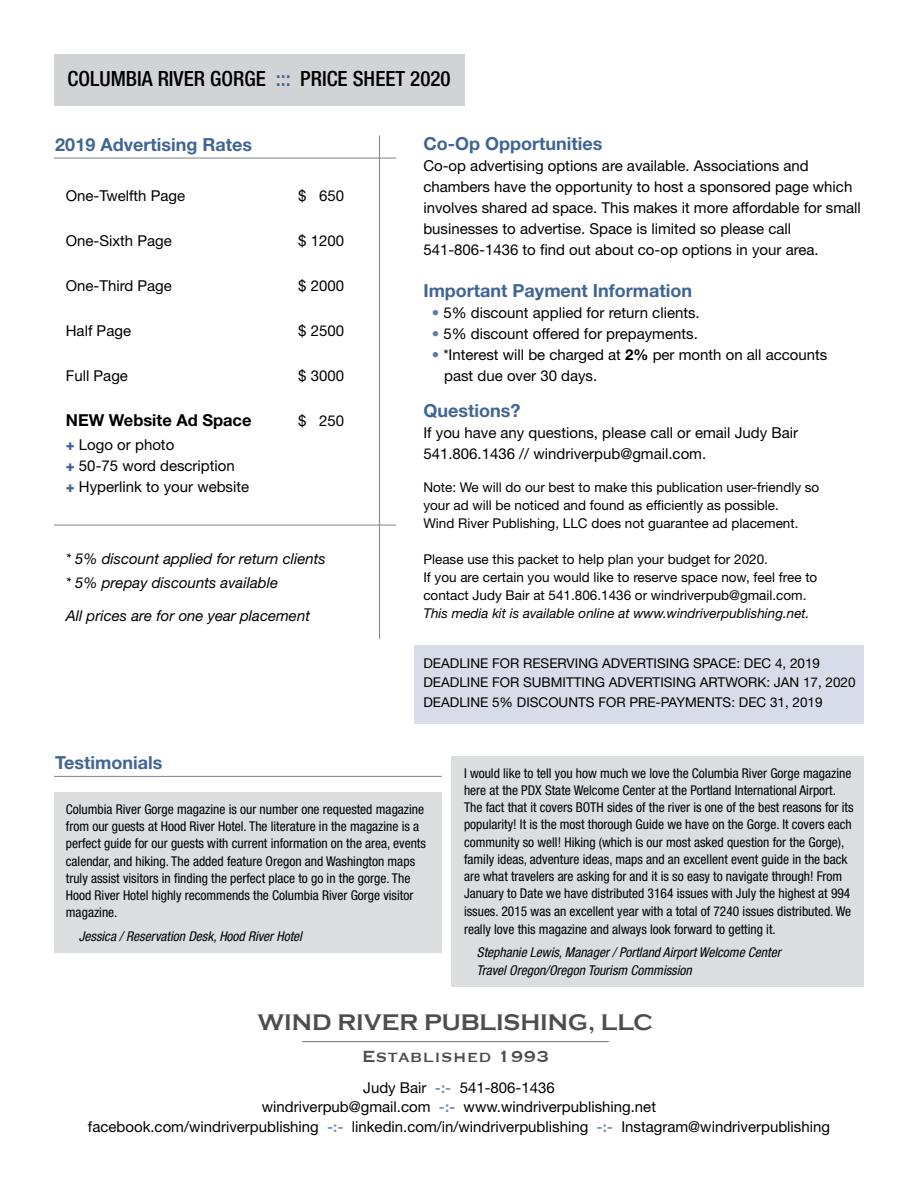
<style>
.page{position:relative;width:918px;height:1188px;background:#fff}
.page>*{position:absolute;margin:0;border:0;box-sizing:border-box;transform-origin:0 0}
.t1{font:700 23.25px "Copperplate Gothic";color:#4d4d4f}
.t2{font:500 condensed 21px "Helvetica Neue LT Std";color:#000}
.t3{font:21px "Copperplate";color:#4d4d4f}
.t4{font:700 18px "Helvetica Neue LT Std";color:#406594}
.t5{font:700 16.5px "Helvetica Neue LT Std";color:#000}
.t6{font:15px/21px "Helvetica Neue LT Std";color:#000}
.t7{font:italic 15px/24px "Helvetica Neue LT Std";color:#000}
.t8{font:condensed 13.5px/17.4px "Helvetica Neue LT Std";color:#000}
.t9{font:13.5px/18px "Helvetica Neue LT Std";color:#000}
.t10{font:italic condensed 13.5px/18px "Helvetica Neue LT Std";color:#000}
.t11{font:italic 13.5px "Helvetica Neue LT Std";color:#000}
.s1{color:#406594}
.s2{font-weight:800;color:#406594}
.s3{color:#607aa4}
.s4{font-weight:700}
.s5{font-weight:700;color:#8092b6}
</style>
<div class="page">
<div style="left:54px;top:54px;width:410px;height:52px;background:#d1d3d4"></div>
<hr style="left:379px;top:135px;width:1px;height:504px;background:#808285">
<hr style="left:54px;top:158px;width:342px;height:1px;background:#808285">
<hr style="left:54px;top:525px;width:342px;height:1px;background:#808285">
<div style="left:415px;top:645px;width:449px;height:79px;background:#d8dce8"></div>
<hr style="left:302px;top:1041px;width:307px;height:1px;background:#6d6e71">
<div style="left:452px;top:756px;width:412px;height:231px;background:#dcddde"></div>
<div style="left:54px;top:792px;width:388px;height:160px;background:#dcddde"></div>
<hr style="left:54px;top:776px;width:388px;height:1px;background:#808285">
<h2 class="t2" style="left:68px;top:66px;width:385px">COLUMBIA RIVER GORGE <span class="s1">:::</span> PRICE SHEET 2020</h2>
<h3 class="t4" style="left:55px;top:133px;width:198px">2019 Advertising Rates</h3>
<p class="t6" style="left:66px;top:185px;width:121px">One-Twelfth Page</p>
<p class="t6" style="left:66px;top:230px;width:108px">One-Sixth Page</p>
<p class="t6" style="left:66px;top:275px;width:108px">One-Third Page</p>
<p class="t6" style="left:66px;top:320px;width:67px">Half Page</p>
<p class="t6" style="left:66px;top:365px;width:64px">Full Page</p>
<p class="t5" style="left:66px;top:410px;width:187px">NEW Website Ad Space</p>
<p class="t6" style="left:66px;top:434px;width:185px"><span class="s2">+</span> Logo or photo<br><span class="s2">+</span> 50-75 word description<br><span class="s2">+</span> Hyperlink to your website</p>
<p class="t6" style="left:298px;top:185px;width:47px">$ 650</p>
<p class="t6" style="left:298px;top:230px;width:47px">$ 1200</p>
<p class="t6" style="left:298px;top:275px;width:47px">$ 2000</p>
<p class="t6" style="left:298px;top:320px;width:47px">$ 2500</p>
<p class="t6" style="left:298px;top:365px;width:47px">$ 3000</p>
<p class="t6" style="left:298px;top:410px;width:47px">$ 250</p>
<p class="t7" style="left:66px;top:547px;width:261px">* 5% discount applied for return clients * 5% prepay discounts available</p>
<p class="t7" style="left:66px;top:604px;width:246px">All prices are for one year placement</p>
<h3 class="t4" style="left:423px;top:132px;width:180px">Co-Op Opportunities</h3>
<p class="t6" style="left:423px;top:155px;width:439px">Co-op advertising options are available. Associations and chambers have the opportunity to host a sponsored page which involves shared ad space. This makes it more affordable for small businesses to advertise. Space is limited so please call 541-806-1436 to find out about co-op options in your area.</p>
<h3 class="t4" style="left:423px;top:279px;width:270px">Important Payment Information</h3>
<p class="t6" style="left:432px;top:302px;width:270px"><span class="s3">•</span> 5% discount applied for return clients.</p>
<p class="t6" style="left:432px;top:323px;width:268px"><span class="s3">•</span> 5% discount offered for prepayments.</p>
<p class="t6" style="left:444px;top:344px;width:385px;text-indent:-13px"><span class="s3">•</span> *Interest will be charged at <span class="s4">2%</span> per month on all accounts past due over 30 days.</p>
<h3 class="t4" style="left:423px;top:399px;width:99px">Questions?</h3>
<p class="t6" style="left:423px;top:422px;width:376px">If you have any questions, please call or email Judy Bair<br>541.806.1436 // windriverpub@gmail.com.</p>
<p class="t9" style="left:423px;top:478px;width:398px">Note: We will do our best to make this publication user-friendly so your ad will be noticed and found as efficiently as possible.<br>Wind River Publishing, LLC does not guarantee ad placement.</p>
<p class="t9" style="left:423px;top:550px;width:396px">Please use this packet to help plan your budget for 2020.<br>If you are certain you would like to reserve space now, feel free to contact Judy Bair at 541.806.1436 or windriverpub@gmail.com.</p>
<p class="t11" style="left:423px;top:605px;width:388px">This media kit is available online at www.windriverpublishing.net.</p>
<p class="t9" style="left:423px;top:653px;width:434px;line-height:19.5px">DEADLINE FOR RESERVING ADVERTISING SPACE: DEC 4, 2019<br>DEADLINE FOR SUBMITTING ADVERTISING ARTWORK: JAN 17, 2020<br>DEADLINE 5% DISCOUNTS FOR PRE-PAYMENTS: DEC 31, 2019</p>
<h3 class="t4" style="left:55px;top:751px;width:109px">Testimonials</h3>
<p class="t8" style="left:66px;top:800px;width:362px">Columbia River Gorge magazine is our number one requested magazine from our guests at Hood River Hotel. The literature in the magazine is a perfect guide for our guests with current information on the area, events calendar, and hiking. The added feature Oregon and Washington maps truly assist visitors in finding the perfect place to go in the gorge. The Hood River Hotel highly recommends the Columbia River Gorge visitor magazine.</p>
<p class="t10" style="left:79px;top:927px;width:225px">Jessica / Reservation Desk, Hood River Hotel</p>
<p class="t8" style="left:464px;top:764px;width:391px">I would like to tell you how much we love the Columbia River Gorge magazine here at the PDX State Welcome Center at the Portland International Airport.<br>The fact that it covers BOTH sides of the river is one of the best reasons for its popularity! It is the most thorough Guide we have on the Gorge. It covers each community so well! Hiking (which is our most asked question for the Gorge), family ideas, adventure ideas, maps and an excellent event guide in the back are what travelers are asking for and it is so easy to navigate through! From January to Date we have distributed 3164 issues with July the highest at 994 issues. 2015 was an excellent year with a total of 7240 issues distributed. We really love this magazine and always look forward to getting it.</p>
<p class="t10" style="left:476px;top:943px;width:306px">Stephanie Lewis, Manager / Portland Airport Welcome Center<br>Travel Oregon/Oregon Tourism Commission</p>
<h1 class="t1" style="left:258px;top:1009px;width:397px">WIND RIVER PUBLISHING, LLC</h1>
<h2 class="t3" style="left:362px;top:1043px;width:189px">Established 1993</h2>
<p class="t6" style="left:88px;top:1078px;width:744px;line-height:19.5px;text-align:center">Judy Bair <span class="s5">-:-</span> 541-806-1436<br>windriverpub@gmail.com <span class="s5">-:-</span> www.windriverpublishing.net<br>facebook.com/windriverpublishing <span class="s5">-:-</span> linkedin.com/in/windriverpublishing <span class="s5">-:-</span> Instagram@windriverpublishing</p>
</div>
